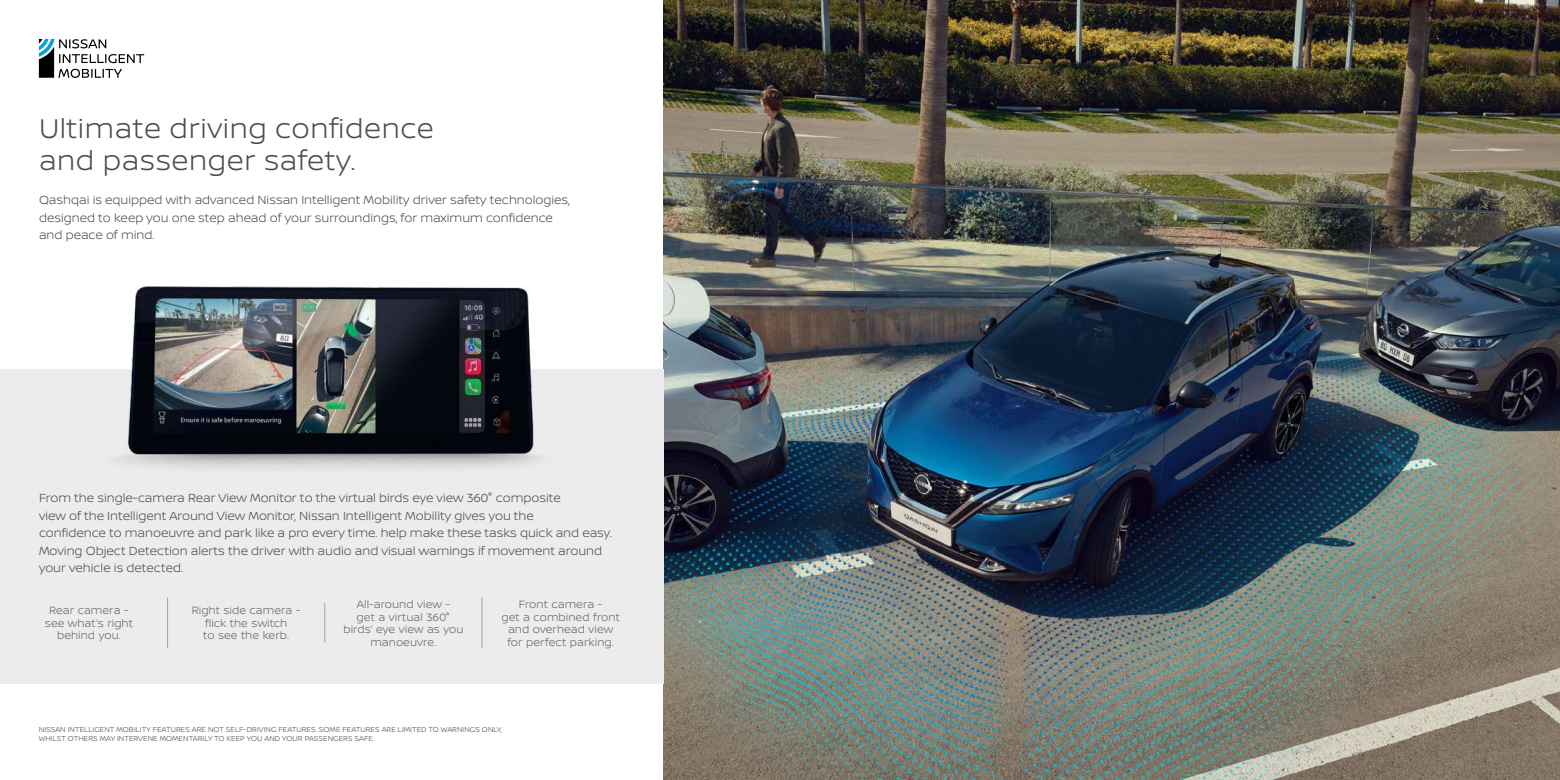
<style>
.page{position:relative;width:1560px;height:780px;background:#fff}
.page>*{position:absolute;margin:0;border:0;box-sizing:border-box;transform-origin:0 0}
.t1{font:300 28.75px/31.2px "Nissan Brand";letter-spacing:.02em;color:#4d4d4f}
.t2{font:300 12.5px/17.5px "Nissan Brand";color:#4d4d4f}
.t3{font:300 11.25px/12.5px "Nissan Brand";letter-spacing:.005em;color:#636466;text-align:center}
.t4{font:300 7.5px/9px "Nissan Brand";letter-spacing:.01em;color:#4d4d4f}
</style>
<div class="page">
<img style="left:663px;top:0;width:896px;height:780px">
<div style="left:0;top:369px;width:663px;height:314px;background:#ececed"></div>
<svg style="left:39px;top:39px;width:105px;height:39px"></svg>
<img style="left:121px;top:286px;width:418px;height:182px">
<hr style="left:481px;top:597px;width:1px;height:51px;background:#9d9fa2">
<hr style="left:167px;top:597px;width:1px;height:51px;background:#9d9fa2">
<hr style="left:324px;top:603px;width:1px;height:39px;background:#9d9fa2">
<h1 class="t1" style="left:39px;top:112px;width:396px">Ultimate driving confidence and passenger safety.</h1>
<p class="t2" style="left:39px;top:190px;width:532px">Qashqai is equipped with advanced Nissan Intelligent Mobility driver safety technologies, designed to keep you one step ahead of your surroundings, for maximum confidence and peace of mind.</p>
<p class="t2" style="left:39px;top:489px;width:574px">From the single-camera Rear View Monitor to the virtual birds eye view 360° composite<br>view of the Intelligent Around View Monitor, Nissan Intelligent Mobility gives you the<br>confidence to manoeuvre and park like a pro every time. help make these tasks quick and easy.<br>Moving Object Detection alerts the driver with audio and visual warnings if movement around your vehicle is detected.</p>
<p class="t3" style="left:45px;top:604px;width:89px">Rear camera - see what’s right behind you.</p>
<p class="t3" style="left:192px;top:604px;width:110px">Right side camera - flick the switch<br>to see the kerb.</p>
<p class="t3" style="left:343px;top:597px;width:121px">All-around view -<br>get a virtual 360° birds’ eye view as you manoeuvre.</p>
<p class="t3" style="left:501px;top:597px;width:120px">Front camera -<br>get a combined front and overhead view for perfect parking.</p>
<p class="t4" style="left:39px;top:724px;width:464px">NISSAN INTELLIGENT MOBILITY FEATURES ARE NOT SELF-DRIVING FEATURES. SOME FEATURES ARE LIMITED TO WARNINGS ONLY,<br>WHILST OTHERS MAY INTERVENE MOMENTARILY TO KEEP YOU AND YOUR PASSENGERS SAFE.</p>
</div>
